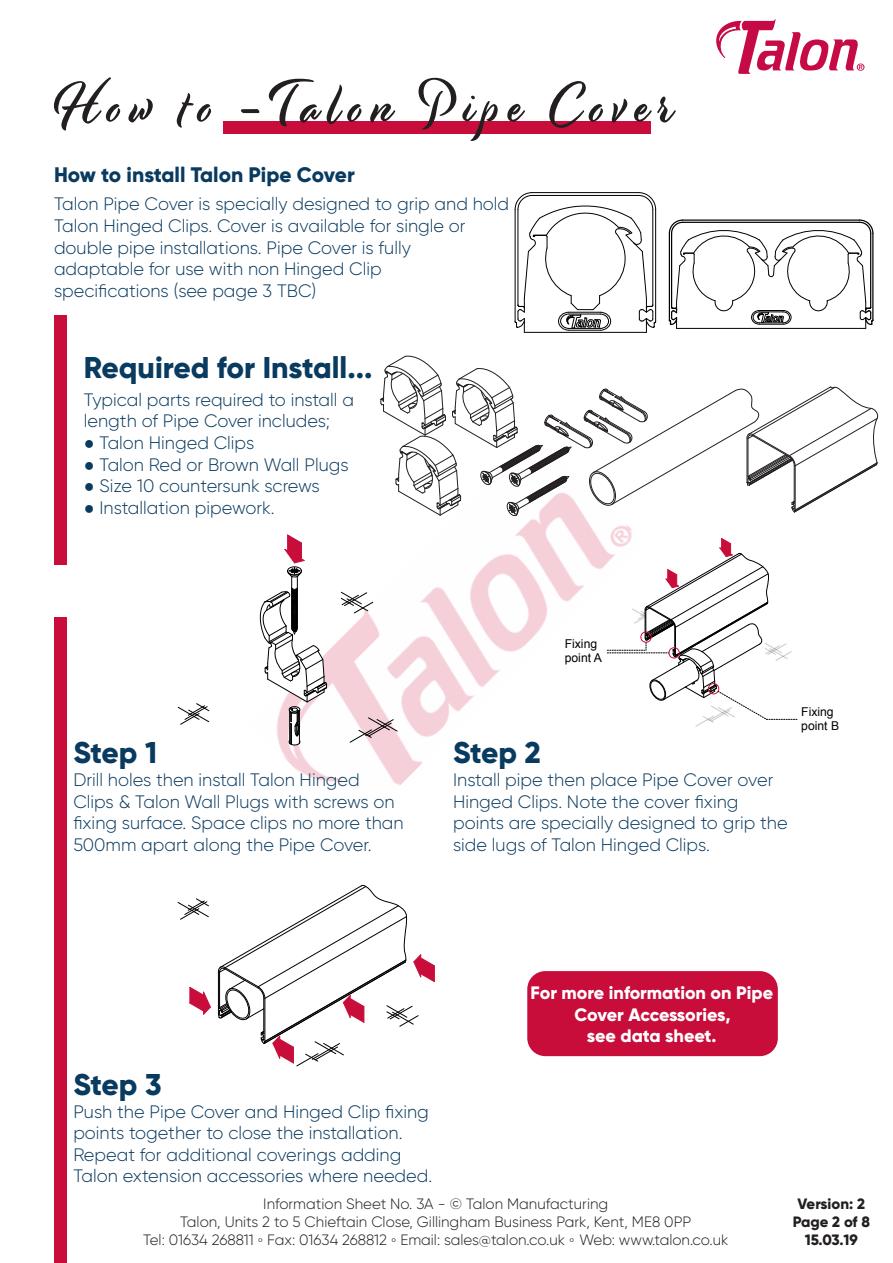
<style>
.page{position:relative;width:893px;height:1263px;background:#fff}
.page>*{position:absolute;margin:0;border:0;box-sizing:border-box;transform-origin:0 0}
.t1{font:52.5px "Modish";letter-spacing:.15em;color:#231f20}
.t2{font:800 30px "Gilroy";letter-spacing:-.005em;color:#093a5f}
.t3{font:800 21px "Gilroy";color:#093a5f}
.t4{font:300 18px/21.6px "Gilroy";color:#093a5f}
.t5{font:800 18px/21.6px "Gilroy";color:#fff;text-align:center}
.t6{font:300 15px/18px "Gilroy";color:#231f20;text-align:center}
.t7{font:800 15px/18px "Gilroy";color:#231f20;text-align:center}
.t8{font:12.15px/14px "Arial";color:#000}
.s1{font-family:"Verdana";font-weight:700}
</style>
<div class="page">
<img style="left:279px;top:516px;width:353px;height:270px">
<div style="left:223px;top:121px;width:428px;height:12px;background:#c80d3a"></div>
<div style="left:54px;top:315px;width:12px;height:250px;background:#c80d3a"></div>
<hr style="left:524px;top:332px;width:122px;height:1px;background:#000">
<svg style="left:514px;top:192px;width:142px;height:140px"></svg>
<hr style="left:676px;top:328px;width:190px;height:1px;background:#000">
<svg style="left:668px;top:219px;width:206px;height:109px"></svg>
<svg style="left:349px;top:717px;width:49px;height:26px"></svg>
<svg style="left:340px;top:591px;width:34px;height:23px"></svg>
<svg style="left:177px;top:703px;width:33px;height:22px"></svg>
<svg style="left:259px;top:534px;width:68px;height:211px"></svg>
<svg style="left:177px;top:898px;width:32px;height:22px"></svg>
<svg style="left:189px;top:986px;width:22px;height:29px"></svg>
<svg style="left:218px;top:885px;width:217px;height:182px"></svg>
<svg style="left:380px;top:355px;width:499px;height:161px"></svg>
<svg style="left:607px;top:538px;width:190px;height:188px"></svg>
<div style="left:708px;top:683px;width:11px;height:11px;border:1px solid #c80d3a;border-radius:50%"></div>
<div style="left:669px;top:647px;width:11px;height:11px;border:1px solid #c80d3a;border-radius:50%"></div>
<div style="left:640px;top:632px;width:11px;height:10px;border:1px solid #c80d3a;border-radius:50%"></div>
<div style="left:54px;top:618px;width:12px;height:645px;background:#c80d3a"></div>
<div style="left:527px;top:971px;width:251px;height:85px;background:#c80d3a;border-radius:18px"></div>
<svg style="left:716px;top:19px;width:148px;height:55px"></svg>
<h1 class="t1" style="left:54px;top:72px;width:622px">How to -Talon Pipe Cover</h1>
<p class="t3" style="left:54px;top:161px;width:302px">How to install Talon Pipe Cover</p>
<p class="t4" style="left:54px;top:193px;width:457px">Talon Pipe Cover is specially designed to grip and hold Talon Hinged Clips. Cover is available for single or double pipe installations. Pipe Cover is fully<br>adaptable for use with non Hinged Clip<br>specifications (see page 3 TBC)</p>
<h2 class="t2" style="left:84px;top:349px;width:290px">Required for Install...</h2>
<p class="t4" style="left:84px;top:388px;width:272px">Typical parts required to install a length of Pipe Cover includes;</p>
<p class="t4" style="left:84px;top:432px;width:172px"><span class="s1">●</span> Talon Hinged Clips</p>
<p class="t4" style="left:84px;top:453px;width:266px"><span class="s1">●</span> Talon Red or Brown Wall Plugs</p>
<p class="t4" style="left:84px;top:475px;width:237px"><span class="s1">●</span> Size 10 countersunk screws</p>
<p class="t4" style="left:84px;top:496px;width:192px"><span class="s1">●</span> Installation pipework.</p>
<h2 class="t2" style="left:73px;top:734px;width:85px">Step 1</h2>
<p class="t4" style="left:73px;top:769px;width:332px">Drill holes then install Talon Hinged Clips &amp; Talon Wall Plugs with screws on fixing surface. Space clips no more than 500mm apart along the Pipe Cover.</p>
<p class="t8" style="left:565px;top:637px;width:39px">Fixing point A</p>
<h2 class="t2" style="left:453px;top:734px;width:89px">Step 2</h2>
<p class="t4" style="left:453px;top:769px;width:336px">Install pipe then place Pipe Cover over Hinged Clips. Note the cover fixing points are specially designed to grip the side lugs of Talon Hinged Clips.</p>
<p class="t8" style="left:801px;top:705px;width:39px">Fixing point B</p>
<h2 class="t2" style="left:73px;top:1065px;width:90px">Step 3</h2>
<p class="t4" style="left:73px;top:1100px;width:360px">Push the Pipe Cover and Hinged Clip fixing points together to close the installation.<br>Repeat for additional coverings adding Talon extension accessories where needed.</p>
<p class="t5" style="left:530px;top:982px;width:244px">For more information on Pipe<br>Cover Accessories,<br>see data sheet.</p>
<p class="t6" style="left:143px;top:1195px;width:587px">Information Sheet No. 3A - © Talon Manufacturing<br>Talon, Units 2 to 5 Chieftain Close, Gillingham Business Park, Kent, ME8 0PP<br>Tel: 01634 268811 <span class="s1">◦</span> Fax: 01634 268812 <span class="s1">◦</span> Email: sales@talon.co.uk <span class="s1">◦</span> Web: www.talon.co.uk</p>
<p class="t7" style="left:793px;top:1195px;width:79px">Version: 2<br>Page 2 of 8<br>15.03.19</p>
</div>
